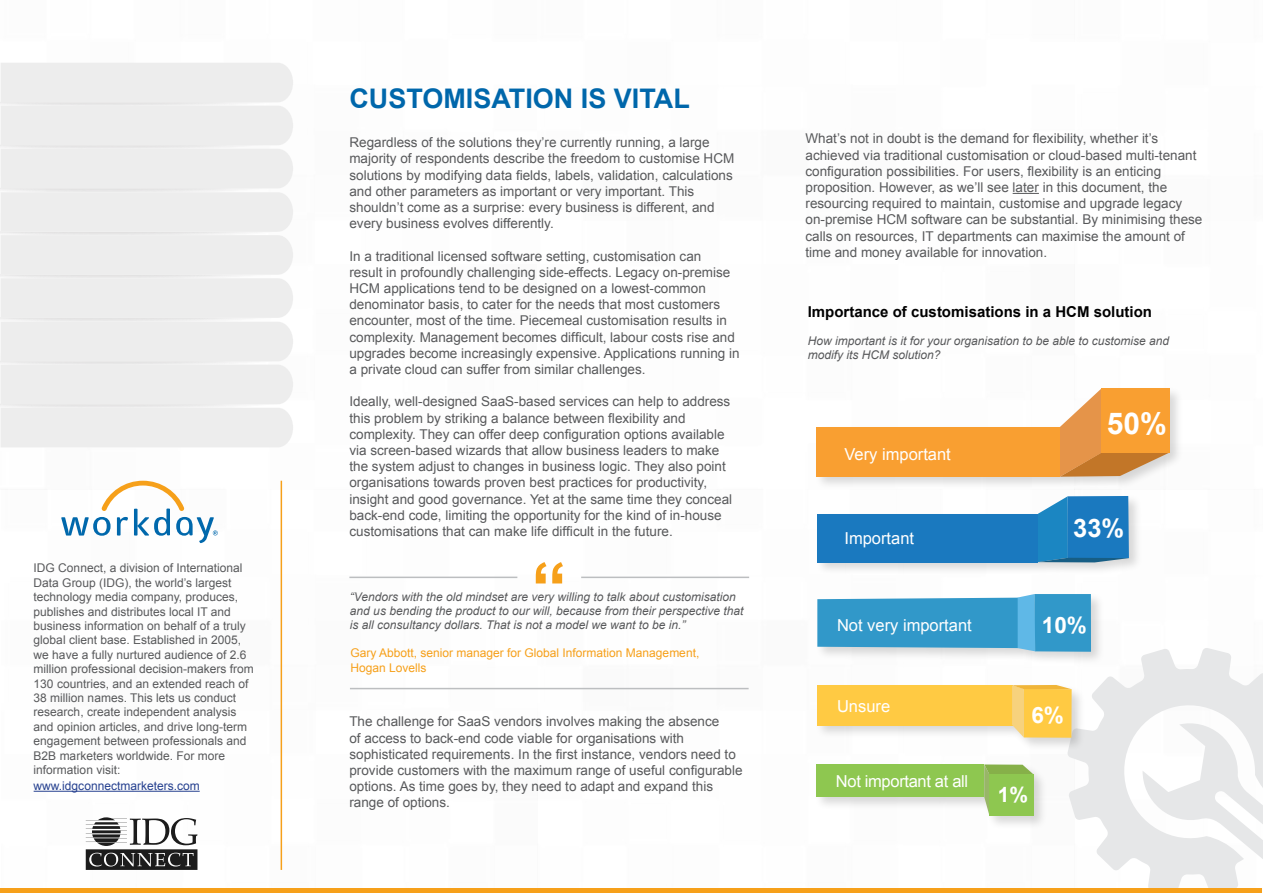
<style>
.page{position:relative;width:1263px;height:893px;background:#fff}
.page>*{position:absolute;margin:0;border:0;box-sizing:border-box;transform-origin:0 0}
.t1{font:700 72px "Arial";color:#f6a01a}
.t2{font:700 30px "Arial";color:#fff}
.t3{font:700 27px "Arial";color:#0067ab}
.t4{font:700 25.5px "Arial";color:#fff}
.t5{font:700 22.5px "Arial";color:#fff}
.t6{font:700 21px "Arial";color:#fff}
.t7{font:16.5px "Arial";color:#fff}
.t8{font:16.5px "Arial";letter-spacing:-.02em;color:#fff}
.t9{font:700 15px "Arial";color:#000}
.t10{font:13.5px/16.2px "Arial";color:#58595b}
.t11{font:12px/14.4px "Arial";color:#58595b}
.t12{font:italic 12px/14.4px "Arial";color:#58595b}
.t13{font:12px/14.4px "Arial";color:#f6a01a}
.t14{font:12px "Arial";color:#25408f}
</style>
<div class="page">
<svg style="left:86px;top:817px;width:111px;height:53px"></svg>
<svg style="left:61px;top:481px;width:157px;height:62px"></svg>
<hr style="left:281px;top:481px;width:1px;height:389px;background:#f6a01a">
<hr style="left:34px;top:791px;width:166px;height:1px;background:#25408f">
<div style="left:0;top:63px;width:293px;height:384px;background:#ededed"></div>
<svg style="left:1067px;top:648px;width:196px;height:241px"></svg>
<svg style="left:1142px;top:721px;width:121px;height:168px"></svg>
<div style="left:814px;top:387px;width:370px;height:444px;background:#000;opacity:.15"></div>
<svg style="left:1060px;top:389px;width:109px;height:88px"></svg>
<div style="left:1101px;top:389px;width:68px;height:64px;background:#f99f31"></div>
<div style="left:816px;top:427px;width:244px;height:50px;background:#f99f31"></div>
<svg style="left:1038px;top:496px;width:91px;height:66px"></svg>
<div style="left:817px;top:514px;width:221px;height:48px;background:#1a79bf"></div>
<svg style="left:817px;top:594px;width:274px;height:58px"></svg>
<div style="left:817px;top:685px;width:195px;height:40px;background:#ffca43"></div>
<svg style="left:1024px;top:737px;width:48px;height:1px"></svg>
<svg style="left:1012px;top:685px;width:60px;height:52px"></svg>
<svg style="left:984px;top:764px;width:50px;height:52px"></svg>
<div style="left:989px;top:775px;width:45px;height:41px;background:#8ec750"></div>
<div style="left:816px;top:764px;width:168px;height:33px;background:#8ec750"></div>
<hr style="left:0;top:889px;width:1262px;height:4px;background:#f6a01a">
<hr style="left:349px;top:577px;width:168px;height:1px;background:#bcbec0">
<hr style="left:350px;top:688px;width:399px;height:1px;background:#bcbec0">
<hr style="left:581px;top:577px;width:168px;height:1px;background:#bcbec0">
<svg style="left:1013px;top:193px;width:26px;height:1px"></svg>
<p class="t11" style="left:34px;top:561px;width:222px">IDG Connect, a division of International Data Group (IDG), the world’s largest technology media company, produces, publishes and distributes local IT and business information on behalf of a truly global client base. Established in 2005, we have a fully nurtured audience of 2.6 million professional decision-makers from 130 countries, and an extended reach of 38 million names. This lets us conduct research, create independent analysis and opinion articles, and drive long-term engagement between professionals and B2B marketers worldwide. For more information visit:</p>
<p class="t14" style="left:34px;top:778px;width:168px">www.idgconnectmarketers.com</p>
<h3 class="t3" style="left:349px;top:80px;width:342px">CUSTOMISATION IS VITAL</h3>
<p class="t10" style="left:349px;top:134px;width:386px">Regardless of the solutions they’re currently running, a large majority of respondents describe the freedom to customise HCM solutions by modifying data fields, labels, validation, calculations and other parameters as important or very important. This shouldn’t come as a surprise: every business is different, and every business evolves differently.</p>
<p class="t10" style="left:349px;top:248px;width:392px">In a traditional licensed software setting, customisation can<br>result in profoundly challenging side-effects. Legacy on-premise HCM applications tend to be designed on a lowest-common denominator basis, to cater for the needs that most customers encounter, most of the time. Piecemeal customisation results in complexity. Management becomes difficult, labour costs rise and upgrades become increasingly expensive. Applications running in a private cloud can suffer from similar challenges.</p>
<p class="t10" style="left:349px;top:394px;width:384px">Ideally, well-designed SaaS-based services can help to address this problem by striking a balance between flexibility and complexity. They can offer deep configuration options available via screen-based wizards that allow business leaders to make the system adjust to changes in business logic. They also point organisations towards proven best practices for productivity, insight and good governance. Yet at the same time they conceal back-end code, limiting the opportunity for the kind of in-house customisations that can make life difficult in the future.</p>
<h1 class="t1" style="left:531px;top:541px;width:37px">“</h1>
<p class="t12" style="left:350px;top:589px;width:395px">“Vendors with the old mindset are very willing to talk about customisation and us bending the product to our will, because from their perspective that is all consultancy dollars. That is not a model we want to be in.”</p>
<p class="t13" style="left:350px;top:646px;width:350px">Gary Abbott, senior manager for Global Information Management,<br>Hogan Lovells</p>
<p class="t10" style="left:349px;top:714px;width:395px">The challenge for SaaS vendors involves making the absence<br>of access to back-end code viable for organisations with sophisticated requirements. In the first instance, vendors need to provide customers with the maximum range of useful configurable options. As time goes by, they need to adapt and expand this range of options.</p>
<p class="t10" style="left:805px;top:131px;width:398px">What’s not in doubt is the demand for flexibility, whether it’s achieved via traditional customisation or cloud-based multi-tenant configuration possibilities. For users, flexibility is an enticing proposition. However, as we’ll see later in this document, the resourcing required to maintain, customise and upgrade legacy on-premise HCM software can be substantial. By minimising these calls on resources, IT departments can maximise the amount of time and money available for innovation.</p>
<p class="t9" style="left:808px;top:302px;width:346px">Importance of customisations in a HCM solution</p>
<p class="t12" style="left:808px;top:334px;width:363px">How important is it for your organisation to be able to customise and modify its HCM solution?</p>
<p class="t7" style="left:844px;top:443px;width:108px">Very important</p>
<p class="t7" style="left:844px;top:527px;width:71px">Important</p>
<p class="t7" style="left:837px;top:614px;width:136px">Not very important</p>
<p class="t7" style="left:837px;top:695px;width:55px">Unsure</p>
<p class="t8" style="left:836px;top:770px;width:134px">Not important at all</p>
<h2 class="t2" style="left:1107px;top:404px;width:62px">50%</h2>
<h3 class="t4" style="left:1073px;top:511px;width:53px">33%</h3>
<h3 class="t5" style="left:1042px;top:610px;width:47px">10%</h3>
<h3 class="t5" style="left:1031px;top:701px;width:34px">6%</h3>
<h3 class="t6" style="left:998px;top:780px;width:32px">1%</h3>
</div>
